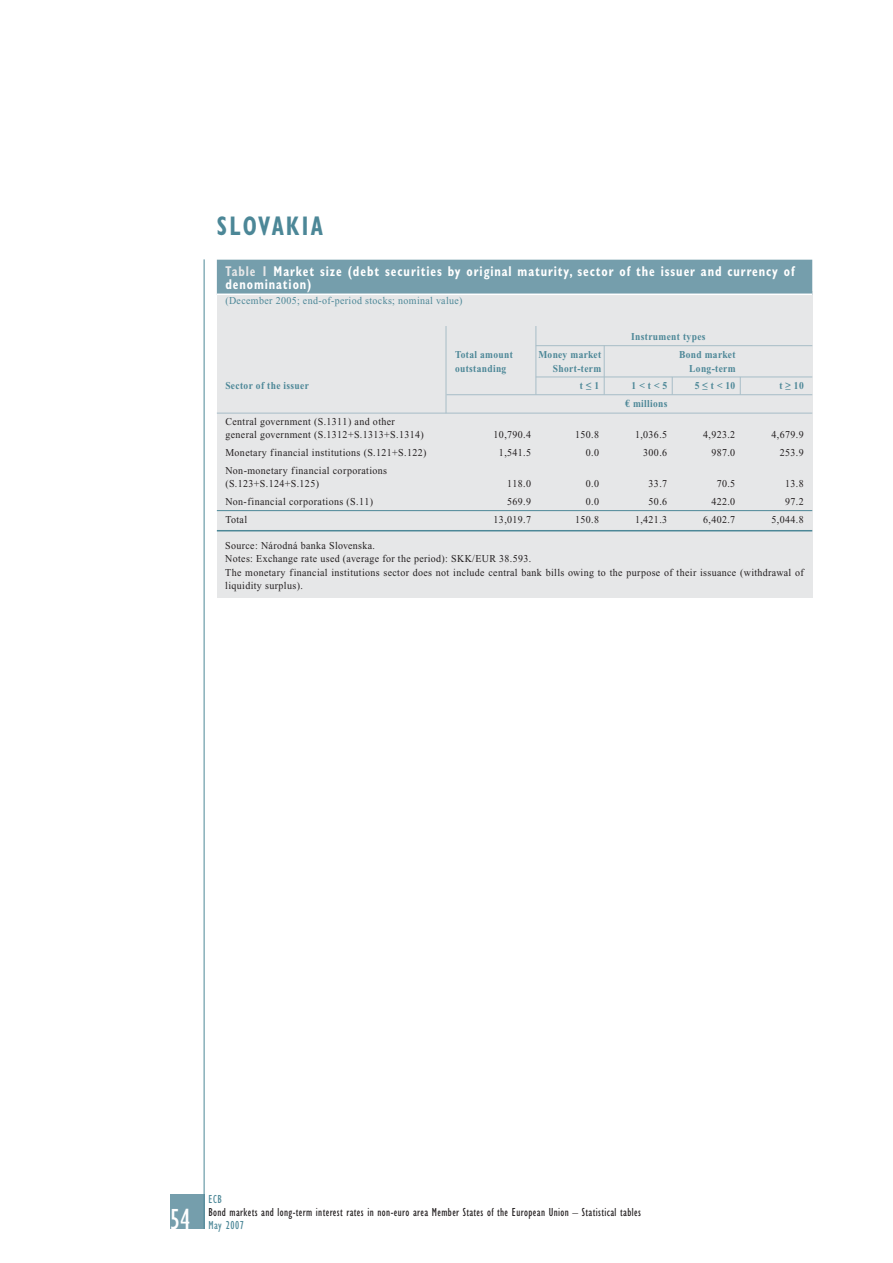
<style>
.page{position:relative;width:893px;height:1263px;background:#fff}
.page>*{position:absolute;margin:0;border:0;box-sizing:border-box;transform-origin:0 0}
.t1{font:condensed 30px "Gill Sans";color:#fff;scale:.95 1}
.t2{font:700 condensed 27px "Gill Sans";letter-spacing:.1em;color:#4c8797;scale:.85 1}
.t3{font:700 condensed 14.25px/13.5px "Gill Sans";letter-spacing:.075em;color:#fff;scale:.85 1}
.t4{font:condensed 12px "Gill Sans";letter-spacing:.035em;color:#231f20;scale:.95 1}
.t5{font:condensed 12px "Gill Sans";letter-spacing:.05em;color:#4c8797;scale:.95 1}
.t6{font:10.5px/13.5px "Times New Roman";letter-spacing:.035em;color:#231f20;scale:.95 1}
.t7{font:700 10.5px "Times New Roman";letter-spacing:.035em;color:#4c8797;scale:.9 1}
.t8{font:10.5px "Times New Roman";letter-spacing:.035em;color:#4c8797;scale:.95 1}
.s1{color:#e6e7e8}
.s2{font-style:inherit}
.s3{font-family:"Euro Serif"}
</style>
<div class="page">
<div style="left:170px;top:1195px;width:34px;height:34px;background:#759eac"></div>
<hr style="left:204px;top:259px;width:1px;height:970px;background:#4c8797">
<div style="left:217px;top:291px;width:595px;height:307px;background:#e6e7e8"></div>
<div style="left:217px;top:260px;width:595px;height:35px;background:#759eac"></div>
<hr style="left:217px;top:294px;width:595px;height:1px;background:#fff">
<hr style="left:536px;top:345px;width:276px;height:1px;background:#a7bdc7">
<hr style="left:536px;top:377px;width:276px;height:1px;background:#a7bdc7">
<hr style="left:446px;top:394px;width:366px;height:1px;background:#a7bdc7">
<hr style="left:217px;top:413px;width:595px;height:1px;background:#a7bdc7">
<hr style="left:217px;top:510px;width:595px;height:1px;background:#4c8797">
<hr style="left:217px;top:530px;width:595px;height:1px;background:#4c8797">
<hr style="left:446px;top:326px;width:1px;height:87px;background:#a7bdc7">
<hr style="left:535px;top:326px;width:1px;height:69px;background:#a7bdc7">
<hr style="left:604px;top:345px;width:1px;height:50px;background:#a7bdc7">
<svg style="left:672px;top:378px;width:1px;height:16px"></svg>
<svg style="left:740px;top:378px;width:1px;height:16px"></svg>
<h2 class="t2" style="left:217px;top:217px;width:127px">SLOVAKIA</h2>
<h3 class="t3" style="left:225px;top:266px;width:671px"><span class="s1">Table 1</span> Market size (debt securities by original maturity, sector of the issuer and currency of denomination)</h3>
<p class="t8" style="left:225px;top:297px;width:251px">(December 2005; end-of-period stocks; nominal value)</p>
<p class="t7" style="left:631px;top:333px;width:84px">Instrument types</p>
<p class="t7" style="left:455px;top:351px;width:66px">Total amount</p>
<p class="t7" style="left:538px;top:351px;width:71px">Money market</p>
<p class="t7" style="left:679px;top:351px;width:64px">Bond market</p>
<p class="t7" style="left:455px;top:364px;width:59px">outstanding</p>
<p class="t7" style="left:553px;top:364px;width:55px">Short-term</p>
<p class="t7" style="left:689px;top:364px;width:53px">Long-term</p>
<p class="t7" style="left:225px;top:382px;width:94px">Sector of the issuer</p>
<p class="t7" style="left:580px;top:382px;width:23px">t <span class="s2">≤</span> 1</p>
<p class="t7" style="left:632px;top:382px;width:41px">1 &lt; t &lt; 5</p>
<p class="t7" style="left:695px;top:382px;width:47px">5 <span class="s2">≤</span> t &lt; 10</p>
<p class="t7" style="left:779px;top:382px;width:28px">t <span class="s2">≥</span> 10</p>
<p class="t7" style="left:625px;top:400px;width:49px"><span class="s3">€</span> millions</p>
<p class="t6" style="left:225px;top:416px;width:210px">Central government (S.1311) and other general government (S.1312+S.1313+S.1314)</p>
<p class="t6" style="left:494px;top:429px;width:41px">10,790.4</p>
<p class="t6" style="left:575px;top:429px;width:27px">150.8</p>
<p class="t6" style="left:635px;top:429px;width:35px">1,036.5</p>
<p class="t6" style="left:703px;top:429px;width:35px">4,923.2</p>
<p class="t6" style="left:771px;top:429px;width:35px">4,679.9</p>
<p class="t6" style="left:225px;top:447px;width:213px">Monetary financial institutions (S.121+S.122)</p>
<p class="t6" style="left:499px;top:447px;width:35px">1,541.5</p>
<p class="t6" style="left:586px;top:447px;width:15px">0.0</p>
<p class="t6" style="left:643px;top:447px;width:27px">300.6</p>
<p class="t6" style="left:711px;top:447px;width:27px">987.0</p>
<p class="t6" style="left:780px;top:447px;width:27px">253.9</p>
<p class="t6" style="left:225px;top:465px;width:172px">Non-monetary financial corporations (S.123+S.124+S.125)</p>
<p class="t6" style="left:507px;top:478px;width:27px">118.0</p>
<p class="t6" style="left:586px;top:478px;width:15px">0.0</p>
<p class="t6" style="left:649px;top:478px;width:21px">33.7</p>
<p class="t6" style="left:717px;top:478px;width:21px">70.5</p>
<p class="t6" style="left:785px;top:478px;width:21px">13.8</p>
<p class="t6" style="left:225px;top:496px;width:157px">Non-financial corporations (S.11)</p>
<p class="t6" style="left:507px;top:496px;width:27px">569.9</p>
<p class="t6" style="left:586px;top:496px;width:15px">0.0</p>
<p class="t6" style="left:649px;top:496px;width:21px">50.6</p>
<p class="t6" style="left:711px;top:496px;width:27px">422.0</p>
<p class="t6" style="left:785px;top:496px;width:21px">97.2</p>
<p class="t6" style="left:225px;top:514px;width:24px">Total</p>
<p class="t6" style="left:494px;top:514px;width:41px">13,019.7</p>
<p class="t6" style="left:575px;top:514px;width:27px">150.8</p>
<p class="t6" style="left:635px;top:514px;width:35px">1,421.3</p>
<p class="t6" style="left:703px;top:514px;width:35px">6,402.7</p>
<p class="t6" style="left:771px;top:514px;width:35px">5,044.8</p>
<p class="t6" style="left:225px;top:540px;width:610px">Source: Národná banka Slovenska.<br>Notes: Exchange rate used (average for the period): SKK/EUR 38.593.<br>The monetary financial institutions sector does not include central bank bills owing to the purpose of their issuance (withdrawal of liquidity surplus).</p>
<h1 class="t1" style="left:170px;top:1208px;width:23px">54</h1>
<p class="t5" style="left:208px;top:1195px;width:16px">ECB</p>
<p class="t4" style="left:208px;top:1208px;width:457px">Bond markets and long-term interest rates in non-euro area Member States of the European Union – Statistical tables</p>
<p class="t5" style="left:208px;top:1220px;width:39px">May 2007</p>
</div>
